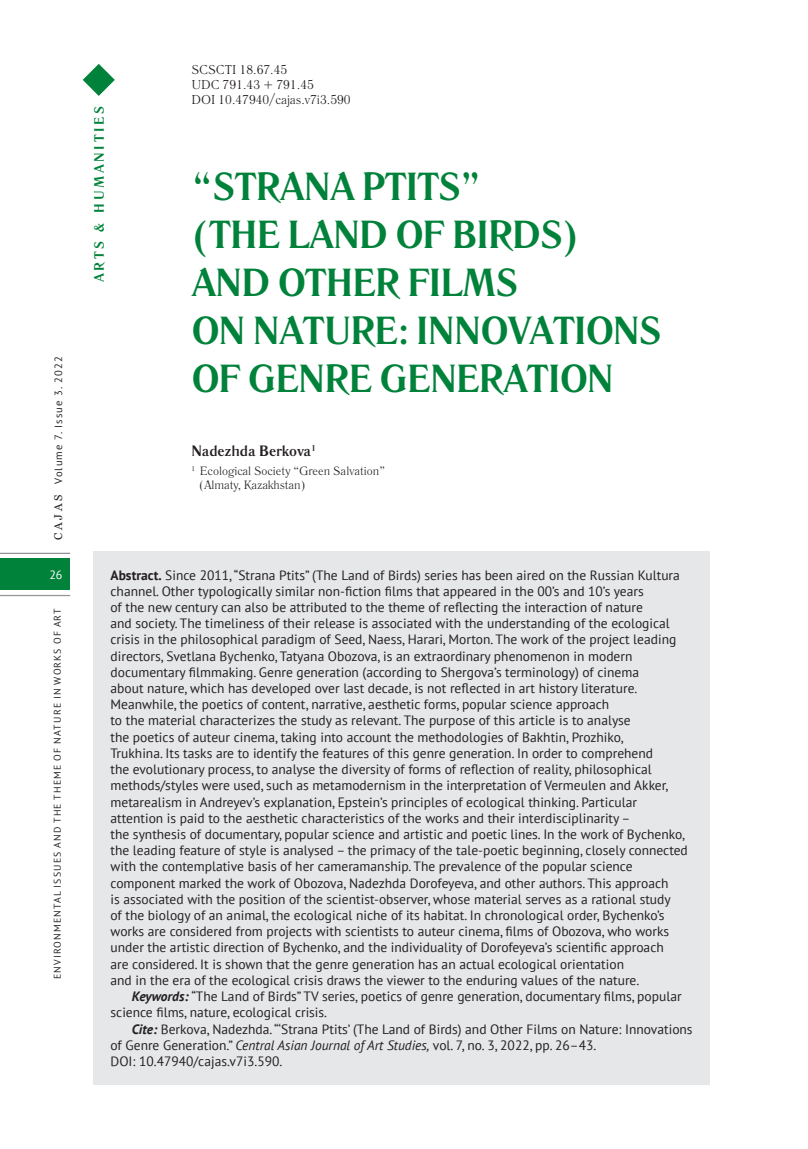
<style>
.page{position:relative;width:808px;height:1149px;background:#fff}
.page>*{position:absolute;margin:0;border:0;box-sizing:border-box;transform-origin:0 0}
.t1{font:700 39px/48px "Literaturnaya C";letter-spacing:-.02em;color:#00823a}
.t2{font:700 15px "Literaturnaya";color:#231f20}
.t3{font:13.5px/16.2px "PT Sans";color:#231f20}
.t4{font:700 13.5px "Literaturnaya";letter-spacing:.2em;color:#00823a}
.t5{font:12.75px/15.3px "Literaturnaya C";color:#231f20}
.t6{font:12px/14.4px "Literaturnaya";color:#231f20}
.t7{font:12px "PT Sans";color:#fff}
.t8{font:10.5px "PT Sans";letter-spacing:.1em;color:#231f20}
.t9{font:9.75px "PT Sans";letter-spacing:.12em;color:#231f20}
.s1{font-family:"Georgia";font-size:11.25px}
.s2{font-weight:700}
.s3{font-weight:700;font-style:italic}
.s4{font-style:italic}
</style>
<div class="page">
<div style="left:0;top:558px;width:70px;height:32px;background:#00823a"></div>
<hr style="left:0;top:594px;width:70px;height:2px;background:#939598">
<hr style="left:0;top:552px;width:70px;height:2px;background:#939598">
<div style="left:94px;top:551px;width:616px;height:533px;background:#e6e7e9"></div>
<svg style="left:83px;top:64px;width:32px;height:32px"></svg>
<p class="t8" style="left:52px;top:540px;width:185px;rotate:-90deg"><span class="s1">C A J A S</span> Volume 7. Issue 3. 2022</p>
<p class="t4" style="left:91px;top:282px;width:177px;rotate:-90deg">ARTS &amp; HUMANITIES</p>
<p class="t5" style="left:191px;top:62px;width:161px">SCSCTI 18.67.45<br>UDC 791.43 + 791.45<br>DOI 10.47940/cajas.v7i3.590</p>
<h1 class="t1" style="left:191px;top:162px;width:472px">”STRANA PTITS“<br>)THE LAND OF BIRDS(<br>AND OTHER FILMS<br>ON NATURE: INNOVATIONS<br>OF GENRE GENERATION</h1>
<p class="t2" style="left:191px;top:442px;width:126px">Nadezhda Berkova<sup>1</sup></p>
<p class="t6" style="left:200px;top:464px;width:187px;text-indent:-9px"><sup>1</sup> Ecological Society “Green Salvation” (Almaty, Kazakhstan)</p>
<p class="t7" style="left:49px;top:566px;width:15px">26</p>
<p class="t3" style="left:111px;top:566px;width:579px"><span class="s2">Abstract.</span> Since 2011, “Strana Ptits” (The Land of Birds) series has been aired on the Russian Kultura channel. Other typologically similar non-fiction films that appeared in the 00’s and 10’s years<br>of the new century can also be attributed to the theme of reflecting the interaction of nature<br>and society. The timeliness of their release is associated with the understanding of the ecological crisis in the philosophical paradigm of Seed, Naess, Harari, Morton. The work of the project leading directors, Svetlana Bychenko, Tatyana Obozova, is an extraordinary phenomenon in modern documentary filmmaking. Genre generation (according to Shergova’s terminology) of cinema<br>about nature, which has developed over last decade, is not reflected in art history literature.<br>Meanwhile, the poetics of content, narrative, aesthetic forms, popular science approach<br>to the material characterizes the study as relevant. The purpose of this article is to analyse<br>the poetics of auteur cinema, taking into account the methodologies of Bakhtin, Prozhiko,<br>Trukhina. Its tasks are to identify the features of this genre generation. In order to comprehend<br>the evolutionary process, to analyse the diversity of forms of reflection of reality, philosophical methods/styles were used, such as metamodernism in the interpretation of Vermeulen and Akker, metarealism in Andreyev’s explanation, Epstein’s principles of ecological thinking. Particular attention is paid to the aesthetic characteristics of the works and their interdisciplinarity –<br>the synthesis of documentary, popular science and artistic and poetic lines. In the work of Bychenko, the leading feature of style is analysed – the primacy of the tale-poetic beginning, closely connected with the contemplative basis of her cameramanship. The prevalence of the popular science component marked the work of Obozova, Nadezhda Dorofeyeva, and other authors. This approach<br>is associated with the position of the scientist-observer, whose material serves as a rational study<br>of the biology of an animal, the ecological niche of its habitat. In chronological order, Bychenko’s works are considered from projects with scientists to auteur cinema, films of Obozova, who works under the artistic direction of Bychenko, and the individuality of Dorofeyeva’s scientific approach<br>are considered. It is shown that the genre generation has an actual ecological orientation<br>and in the era of the ecological crisis draws the viewer to the enduring values of the nature.</p>
<p class="t3" style="left:111px;top:987px;width:572px;text-indent:21px"><span class="s3">Keywords:</span> “The Land of Birds” TV series, poetics of genre generation, documentary films, popular science films, nature, ecological crisis.</p>
<p class="t3" style="left:111px;top:1020px;width:583px;text-indent:21px"><span class="s3">Cite:</span> Berkova, Nadezhda. “‘Strana Ptits’ (The Land of Birds) and Other Films on Nature: Innovations of Genre Generation.” <span class="s4">Central Asian Journal of Art Studies,</span> vol. 7, no. 3, 2022, pp. 26–43.<br>DOI: 10.47940/cajas.v7i3.590.</p>
<p class="t9" style="left:51px;top:978px;width:372px;rotate:-90deg">ENVIRONMENTAL ISSUES AND THE THEME OF NATURE IN WORKS OF ART</p>
</div>
